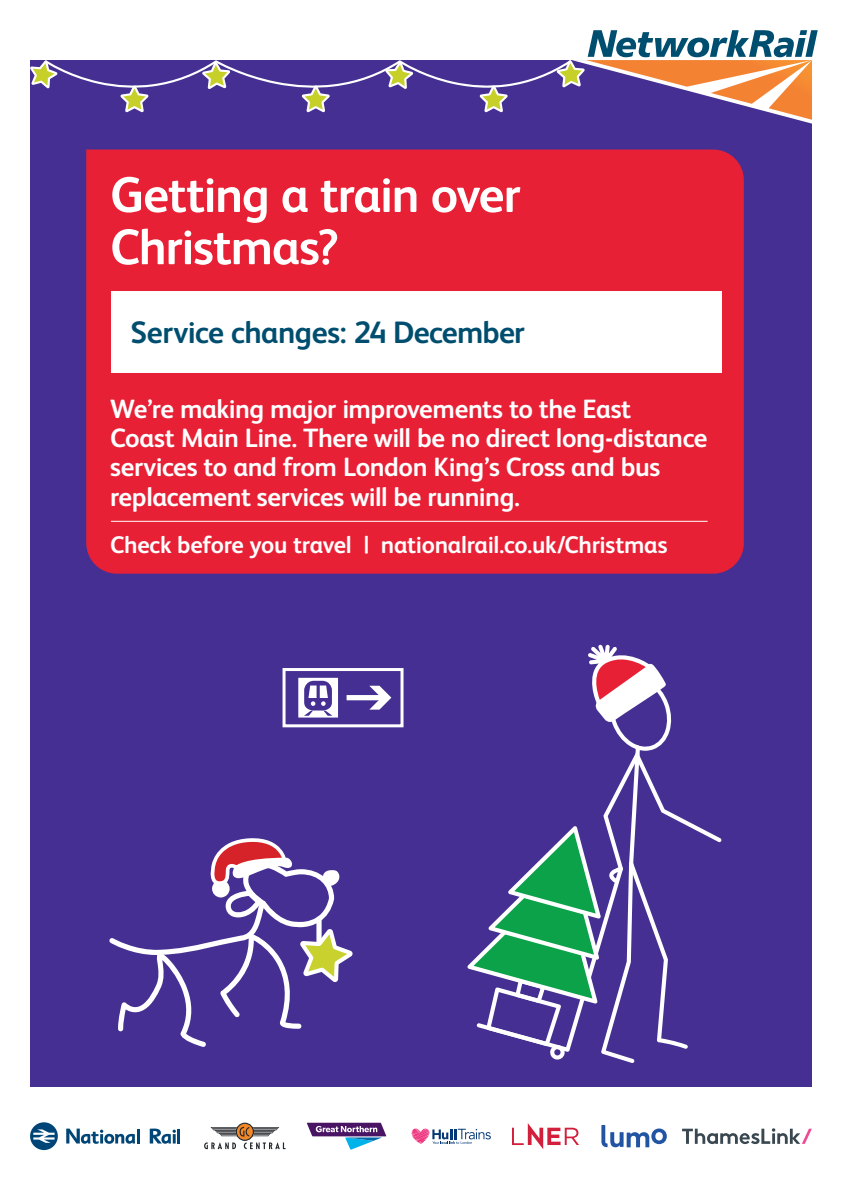
<style>
.page{position:relative;width:842px;height:1192px;background:#fff}
.page>*{position:absolute;margin:0;border:0;box-sizing:border-box;transform-origin:0 0}
.t1{font:700 50px/52.2px "Network Rail Sans";letter-spacing:-.025em;color:#fff}
.t2{font:700 31px "Network Rail Sans";letter-spacing:-.02em;color:#004e6f}
.t3{font:700 26.5px/29.1px "Network Rail Sans";letter-spacing:-.015em;color:#fff}
.t4{font:700 24px "Network Rail Sans";letter-spacing:-.015em;color:#fff}
</style>
<div class="page">
<div style="left:30px;top:60px;width:782px;height:1027px;background:#452f92"></div>
<div style="left:86px;top:150px;width:658px;height:424px;background:#e72035"></div>
<hr style="left:111px;top:521px;width:597px;height:1px;background:#fff">
<div style="left:111px;top:291px;width:611px;height:82px;background:#fff"></div>
<svg style="left:467px;top:645px;width:255px;height:418px"></svg>
<svg style="left:30px;top:30px;width:788px;height:94px"></svg>
<svg style="left:109px;top:838px;width:244px;height:209px"></svg>
<div style="left:283px;top:668px;width:120px;height:59px;border:3px solid #fff"></div>
<svg style="left:369px;top:686px;width:22px;height:24px"></svg>
<div style="left:347px;top:695px;width:35px;height:5px;background:#fff"></div>
<svg style="left:298px;top:678px;width:40px;height:40px"></svg>
<svg style="left:30px;top:1122px;width:28px;height:28px"></svg>
<svg style="left:66px;top:1129px;width:69px;height:15px"></svg>
<hr style="left:137px;top:1129px;width:3px;height:14px;background:#004577">
<svg style="left:150px;top:1129px;width:26px;height:15px"></svg>
<hr style="left:177px;top:1129px;width:3px;height:14px;background:#004577">
<svg style="left:204px;top:1123px;width:82px;height:26px"></svg>
<svg style="left:512px;top:1123px;width:67px;height:26px"></svg>
<svg style="left:682px;top:1128px;width:130px;height:16px"></svg>
<svg style="left:601px;top:1125px;width:66px;height:22px"></svg>
<svg style="left:307px;top:1123px;width:79px;height:27px"></svg>
<svg style="left:411px;top:1128px;width:80px;height:16px"></svg>
<h1 class="t1" style="left:110px;top:167px;width:412px">Getting a train over<br>Christmas?</h1>
<p class="t2" style="left:130px;top:311px;width:396px">Service changes: 24 December</p>
<p class="t3" style="left:110px;top:394px;width:599px">We’re making major improvements to the East<br>Coast Main Line. There will be no direct long-distance services to and from London King’s Cross and bus replacement services will be running.</p>
<p class="t4" style="left:110px;top:528px;width:559px">Check before you travel | nationalrail.co.uk/Christmas</p>
</div>
